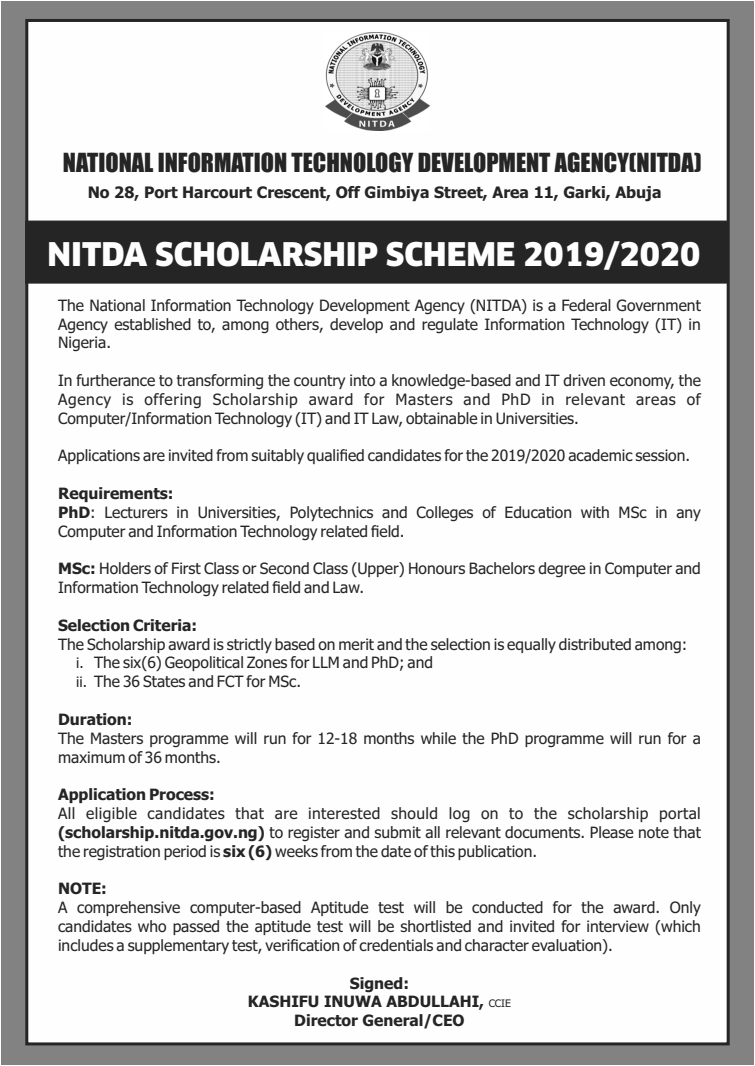
<style>
.page{position:relative;width:755px;height:1066px;background:#fff}
.page>*{position:absolute;margin:0;border:0;box-sizing:border-box;transform-origin:0 0}
.t1{font:900 31.8px "Clan OT";color:#fefefe}
.t2{font:24.3px "Impact";color:#252525}
.t3{font:700 15.8px "Tahoma";color:#252525}
.t4{font:15.6px/18.8px "Tahoma";color:#252525;text-align:justify}
.t5{font:700 15.6px/18.8px "Tahoma";color:#252525;text-align:center}
.s1{font-weight:700}
.s2{font-size:14.3px}
.s3{font-weight:400;font-size:10.4px}
</style>
<div class="page">
<div style="left:1px;top:1px;width:752px;height:1064px;background:#828282"></div>
<div style="left:25px;top:19px;width:705px;height:1027px;background:#fefefe"></div>
<img style="left:325px;top:32px;width:104px;height:99px">
<div style="left:25px;top:220px;width:703px;height:63px;background:#252525"></div>
<h2 class="t2" style="left:63px;top:153px;width:640px">NATIONAL INFORMATION TECHNOLOGY DEVELOPMENT AGENCY(NITDA)</h2>
<p class="t3" style="left:88px;top:186px;width:575px">No 28, Port Harcourt Crescent, Off Gimbiya Street, Area 11, Garki, Abuja</p>
<h1 class="t1" style="left:47px;top:241px;width:654px">NITDA SCHOLARSHIP SCHEME 2019/2020</h1>
<p class="t4" style="left:58px;top:297px;width:644px">The National Information Technology Development Agency (NITDA) is a Federal Government Agency established to, among others, develop and regulate Information Technology (IT) in Nigeria.</p>
<p class="t4" style="left:58px;top:372px;width:644px">In furtherance to transforming the country into a knowledge-based and IT driven economy, the Agency is offering Scholarship award for Masters and PhD in relevant areas of Computer/Information Technology (IT) and IT Law, obtainable in Universities.</p>
<p class="t4" style="left:58px;top:447px;width:633px">Applications are invited from suitably qualified candidates for the 2019/2020 academic session.</p>
<p class="t4" style="left:58px;top:485px;width:643px;text-align:left"><span class="s1">Requirements:<br>PhD</span>: Lecturers in Universities, Polytechnics and Colleges of Education with MSc in any<br>Computer and Information Technology related field.</p>
<p class="t4" style="left:58px;top:560px;width:644px"><span class="s1">MSc:</span> Holders of First Class or Second Class (Upper) Honours Bachelors degree in Computer and<br>Information Technology related field and Law.</p>
<p class="t5" style="left:58px;top:617px;width:140px">Selection Criteria:</p>
<p class="t4" style="left:76px;top:636px;width:612px;text-align:left;text-indent:-18px">The Scholarship award is strictly based on merit and the selection is equally distributed among: <span class="s2">i.</span> The six(6) Geopolitical Zones for LLM and PhD; and<br><span class="s2">ii.</span> The 36 States and FCT for MSc.</p>
<p class="t5" style="left:58px;top:711px;width:76px">Duration:</p>
<p class="t4" style="left:58px;top:730px;width:643px">The Masters programme will run for 12-18 months while the PhD programme will run for a maximum of 36 months.</p>
<p class="t5" style="left:58px;top:786px;width:158px">Application Process:</p>
<p class="t4" style="left:58px;top:805px;width:644px">All eligible candidates that are interested should log on to the scholarship portal <span class="s1">(scholarship.nitda.gov.ng)</span> to register and submit all relevant documents. Please note that the registration period is <span class="s1">six (6)</span> weeks from the date of this publication.</p>
<p class="t5" style="left:58px;top:880px;width:50px">NOTE:</p>
<p class="t4" style="left:58px;top:899px;width:644px">A comprehensive computer-based Aptitude test will be conducted for the award. Only candidates who passed the aptitude test will be shortlisted and invited for interview (which includes a supplementary test, verification of credentials and character evaluation).</p>
<p class="t5" style="left:248px;top:974px;width:264px">Signed:<br>KASHIFU INUWA ABDULLAHI, <span class="s3">CCIE<br></span>Director General/CEO</p>
</div>
